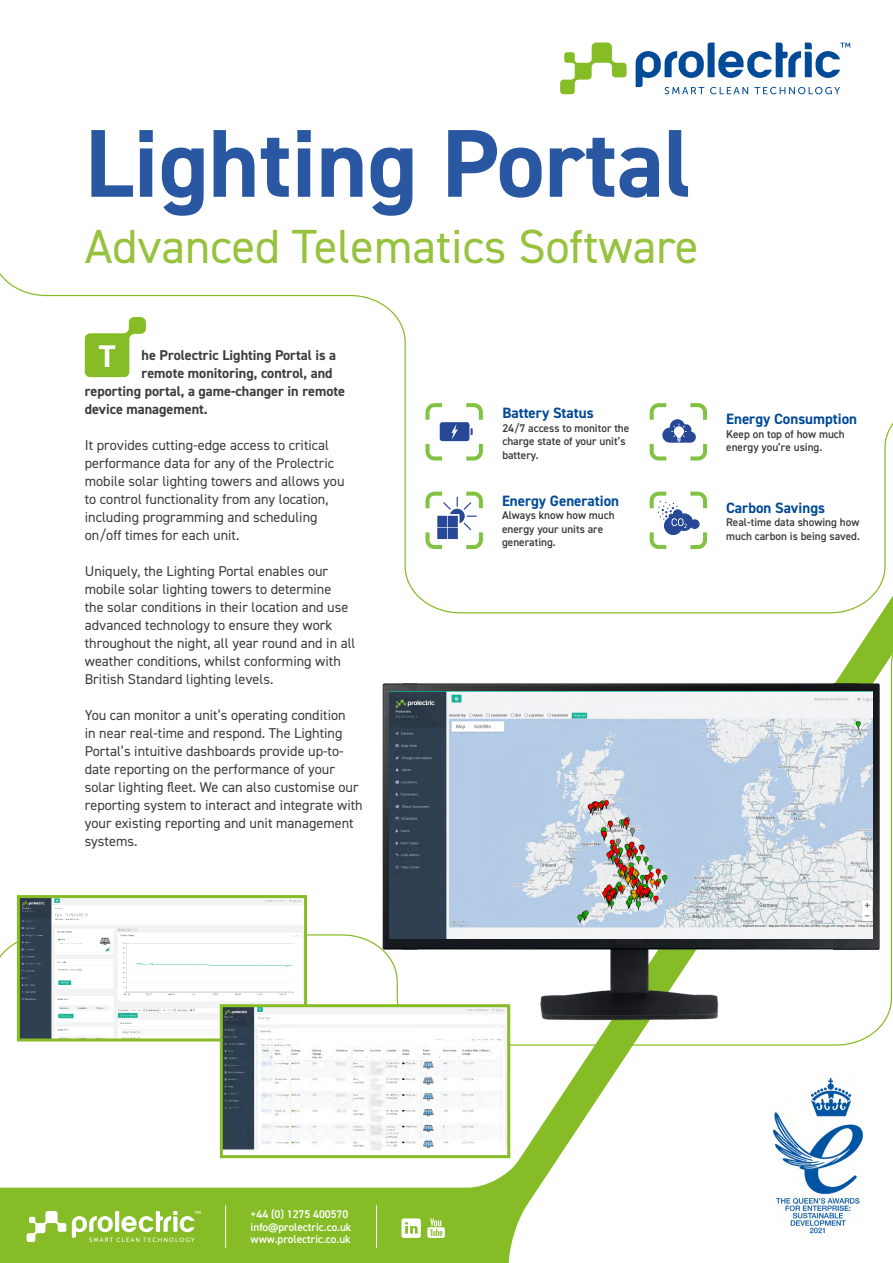
<style>
.page{position:relative;width:893px;height:1263px;background:#86bc25}
.page>*{position:absolute;margin:0;border:0;box-sizing:border-box;transform-origin:0 0}
.t1{font:700 96.6px "DIN2014";color:#2a57a1}
.t2{font:48px "DIN2014";color:#96c23d}
.t3{font:700 31.35px "DIN2014";color:#fff}
.t4{font:700 15px "DIN2014";color:#004a97}
.t5{font:14.25px/18px "DIN2014";color:#3c3c3b}
.t6{font:700 14.25px "DIN2014";color:#3c3c3b}
.t7{font:600 11.25px/13.5px "DIN2014";color:#3c3c3b}
.t8{font:600 11.25px/12.5px "DIN2014";color:#fff}
</style>
<div class="page">
<div style="left:509px;top:1187px;width:384px;height:76px;background:#fff"></div>
<svg style="left:0;top:1134px;width:893px;height:53px;background:#f7faf0"></svg>
<div style="left:0;top:0;width:893px;height:1134px;background:#fff"></div>
<svg style="left:560px;top:43px;width:67px;height:51px"></svg>
<svg style="left:636px;top:43px;width:214px;height:51px;background:#afc6de"></svg>
<hr style="left:225px;top:1205px;width:1px;height:43px;background:#fff">
<svg style="left:27px;top:1211px;width:39px;height:31px"></svg>
<svg style="left:72px;top:1211px;width:129px;height:31px"></svg>
<hr style="left:376px;top:1205px;width:1px;height:43px;background:#fff">
<svg style="left:427px;top:1218px;width:18px;height:20px"></svg>
<svg style="left:401px;top:1218px;width:20px;height:20px"></svg>
<svg style="left:425px;top:403px;width:58px;height:58px;background:#ccd9d6"></svg>
<svg style="left:649px;top:403px;width:58px;height:58px;background:#d1ded8"></svg>
<svg style="left:425px;top:491px;width:58px;height:58px;background:#c8d6d4"></svg>
<svg style="left:649px;top:491px;width:58px;height:58px;background:#cad8d5"></svg>
<img style="left:366px;top:641px;width:527px;height:421px">
<img style="left:833px;top:641px;width:60px;height:309px">
<img style="left:347px;top:641px;width:69px;height:312px">
<div style="left:616px;top:936px;width:27px;height:8px;background:#1d1f22"></div>
<img style="left:390px;top:691px;width:482px;height:248px">
<img style="left:21px;top:899px;width:282px;height:138px">
<div style="left:17px;top:895px;width:290px;height:146px;border:3px solid #86bc25"></div>
<img style="left:224px;top:1008px;width:282px;height:146px">
<div style="left:220px;top:1004px;width:290px;height:154px;border:3px solid #86bc25"></div>
<svg style="left:85px;top:317px;width:61px;height:60px"></svg>
<img style="left:770px;top:1073px;width:95px;height:165px">
<h1 class="t1" style="left:85px;top:99px;width:608px">Lighting Portal</h1>
<h2 class="t2" style="left:85px;top:216px;width:615px">Advanced Telematics Software</h2>
<h3 class="t3" style="left:99px;top:335px;width:18px">T</h3>
<p class="t6" style="left:142px;top:346px;width:196px">he Prolectric Lighting Portal is a</p>
<p class="t6" style="left:142px;top:364px;width:192px">remote monitoring, control, and</p>
<p class="t6" style="left:85px;top:382px;width:262px">reporting portal, a game-changer in remote</p>
<p class="t6" style="left:85px;top:400px;width:125px">device management.</p>
<p class="t5" style="left:85px;top:436px;width:261px">It provides cutting-edge access to critical performance data for any of the Prolectric mobile solar lighting towers and allows you to control functionality from any location, including programming and scheduling on/off times for each unit.</p>
<p class="t5" style="left:85px;top:562px;width:272px">Uniquely, the Lighting Portal enables our mobile solar lighting towers to determine<br>the solar conditions in their location and use advanced technology to ensure they work throughout the night, all year round and in all weather conditions, whilst conforming with British Standard lighting levels.</p>
<p class="t5" style="left:85px;top:706px;width:279px">You can monitor a unit’s operating condition<br>in near real-time and respond. The Lighting Portal’s intuitive dashboards provide up-to&shy;date reporting on the performance of your solar lighting fleet. We can also customise our reporting system to interact and integrate with your existing reporting and unit management systems.</p>
<p class="t4" style="left:502px;top:403px;width:93px">Battery Status</p>
<p class="t7" style="left:502px;top:421px;width:129px">24/7 access to monitor the charge state of your unit’s battery.</p>
<p class="t4" style="left:502px;top:491px;width:119px">Energy Generation</p>
<p class="t7" style="left:502px;top:508px;width:114px">Always know how much energy your units are generating.</p>
<p class="t4" style="left:726px;top:409px;width:132px">Energy Consumption</p>
<p class="t7" style="left:726px;top:427px;width:120px">Keep on top of how much energy you’re using.</p>
<p class="t4" style="left:726px;top:497px;width:100px">Carbon Savings</p>
<p class="t7" style="left:726px;top:515px;width:135px">Real-time data showing how much carbon is being saved.</p>
<p class="t8" style="left:251px;top:1208px;width:102px">+44 (0) 1275 400570 info@prolectric.co.uk</p>
<p class="t8" style="left:251px;top:1233px;width:102px">www.prolectric.co.uk</p>
</div>
